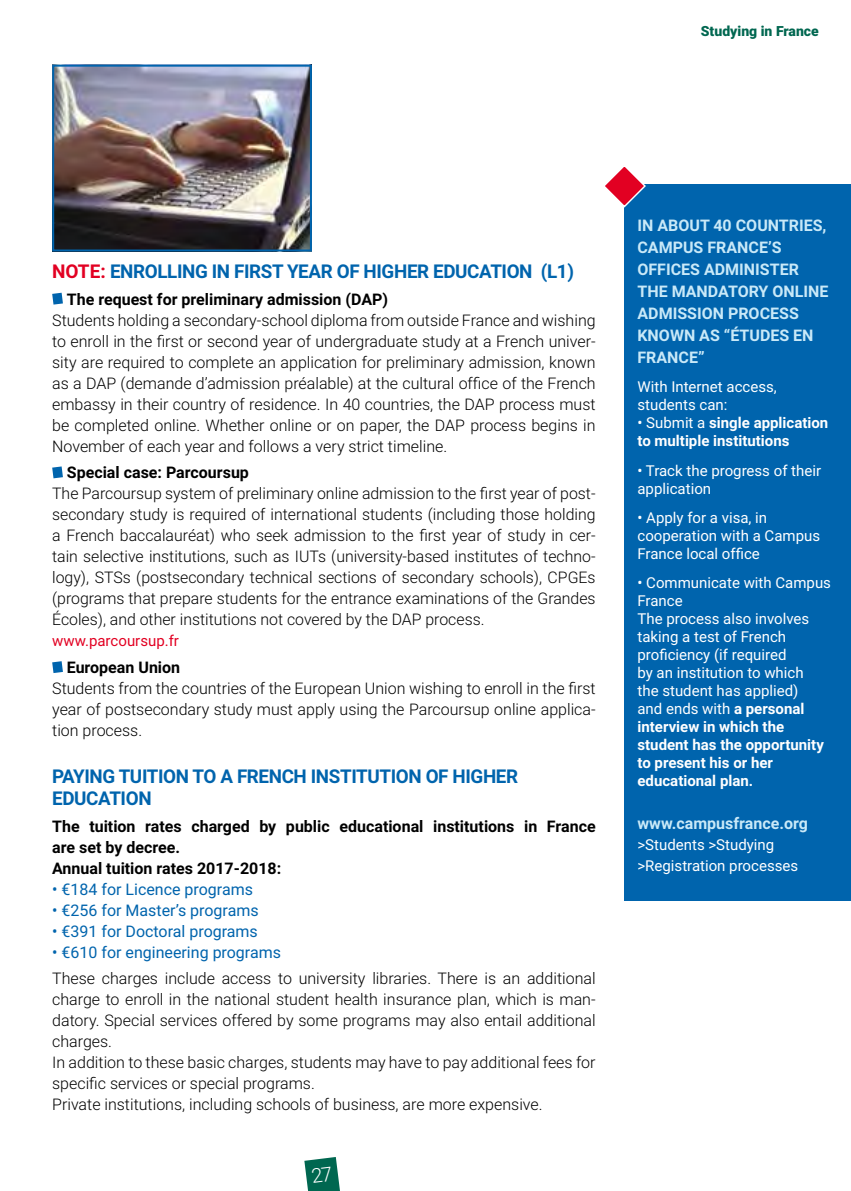
<style>
.page{position:relative;width:851px;height:1191px;background:#fff}
.page>*{position:absolute;margin:0;border:0;box-sizing:border-box;transform-origin:0 0}
.t1{font:700 19px/22px "Roboto";letter-spacing:-.02em;color:#0064ad}
.t2{font:300 16px/21px "Roboto";color:#000;text-align:justify}
.t3{font:700 16px/21px "Roboto";color:#000}
.t4{font:700 16px/22px "Roboto";color:#c9e9f8}
.t5{font:16px "Roboto";color:#0064ad}
.t6{font:15px/18px "Roboto";color:#fff}
.t7{font:700 15px/18px "Roboto";color:#fff}
.t8{font:15px "Roboto";color:#e20022}
.t9{font:900 14px "Roboto";color:#006750}
.s1{color:#e20022}
.s2{font-weight:400}
.s3{font-weight:700}
</style>
<div class="page">
<div style="left:624px;top:184px;width:226px;height:716px;background:#0064ad"></div>
<img style="left:55px;top:68px;width:254px;height:180px">
<div style="left:52px;top:65px;width:260px;height:186px;border:2px solid #0064ad"></div>
<svg style="left:52px;top:293px;width:11px;height:11px"></svg>
<svg style="left:52px;top:466px;width:11px;height:12px"></svg>
<svg style="left:52px;top:661px;width:11px;height:12px"></svg>
<svg style="left:605px;top:167px;width:41px;height:41px"></svg>
<svg style="left:304px;top:1157px;width:36px;height:34px"></svg>
<p class="t9" style="left:700px;top:21px;width:119px">Studying in France</p>
<p class="t1" style="left:52px;top:259px;width:523px"><span class="s1">NOTE:</span> ENROLLING IN FIRST YEAR OF HIGHER EDUCATION (L1)</p>
<p class="t3" style="left:67px;top:288px;width:323px">The request for preliminary admission (DAP)</p>
<p class="t2" style="left:52px;top:309px;width:545px">Students holding a secondary-school diploma from outside France and wishing to enroll in the first or second year of undergraduate study at a French univer&shy;sity are required to complete an application for preliminary admission, known as a DAP (demande d’admission préalable) at the cultural office of the French embassy in their country of residence. In 40 countries, the DAP process must be completed online. Whether online or on paper, the DAP process begins in November of each year and follows a very strict timeline.</p>
<p class="t3" style="left:67px;top:461px;width:184px">Special case: Parcoursup</p>
<p class="t2" style="left:52px;top:482px;width:545px">The Parcoursup system of preliminary online admission to the first year of post&shy;secondary study is required of international students (including those holding a French baccalauréat) who seek admission to the first year of study in cer&shy;tain selective institutions, such as IUTs (university-based institutes of techno&shy;logy), STSs (postsecondary technical sections of secondary schools), CPGEs (programs that prepare students for the entrance examinations of the Grandes Écoles), and other institutions not covered by the DAP process.</p>
<p class="t8" style="left:52px;top:630px;width:128px">www.parcoursup.fr</p>
<p class="t3" style="left:67px;top:656px;width:115px">European Union</p>
<p class="t2" style="left:52px;top:677px;width:545px">Students from the countries of the European Union wishing to enroll in the first year of postsecondary study must apply using the Parcoursup online applica&shy;tion process.</p>
<p class="t1" style="left:52px;top:764px;width:467px">PAYING TUITION TO A FRENCH INSTITUTION OF HIGHER<br>EDUCATION</p>
<p class="t3" style="left:52px;top:815px;width:545px">The tuition rates charged by public educational institutions in France are set by decree.<br>Annual tuition rates 2017-2018:</p>
<p class="t5" style="left:52px;top:878px;width:202px">• €184 for Licence programs</p>
<p class="t5" style="left:52px;top:899px;width:208px">• €256 for Master’s programs</p>
<p class="t5" style="left:52px;top:920px;width:207px">• €391 for Doctoral programs</p>
<p class="t5" style="left:52px;top:941px;width:230px">• €610 for engineering programs</p>
<p class="t2" style="left:52px;top:967px;width:545px;text-align:left">These charges include access to university libraries. There is an additional charge to enroll in the national student health insurance plan, which is man&shy;datory. Special services offered by some programs may also entail additional charges.<br>In addition to these basic charges, students may have to pay additional fees for specific services or special programs.<br>Private institutions, including schools of business, are more expensive.</p>
<p class="t4" style="left:637px;top:213px;width:192px">IN ABOUT 40 COUNTRIES,<br>CAMPUS FRANCE’S<br>OFFICES ADMINISTER<br>THE MANDATORY ONLINE<br>ADMISSION PROCESS<br>KNOWN AS “ÉTUDES EN<br>FRANCE”</p>
<p class="t6" style="left:637px;top:377px;width:141px">With Internet access, students can:</p>
<p class="t7" style="left:637px;top:413px;width:192px"><span class="s2">• Submit a</span> single application to multiple institutions</p>
<p class="t6" style="left:637px;top:461px;width:185px">• Track the progress of their application</p>
<p class="t6" style="left:637px;top:508px;width:184px">• Apply for a visa, in cooperation with a Campus<br>France local office</p>
<p class="t6" style="left:637px;top:573px;width:195px">• Communicate with Campus<br>France<br>The process also involves taking a test of French proficiency (if required<br>by an institution to which<br>the student has applied)<br>and ends with <span class="s3">a personal interview in which the student has the opportunity to present his or her educational plan.</span></p>
<p class="t4" style="left:637px;top:812px;width:172px">www.campusfrance.org</p>
<p class="t6" style="left:637px;top:834px;width:162px;line-height:21px">&gt;Students &gt;Studying &gt;Registration processes</p>
</div>
